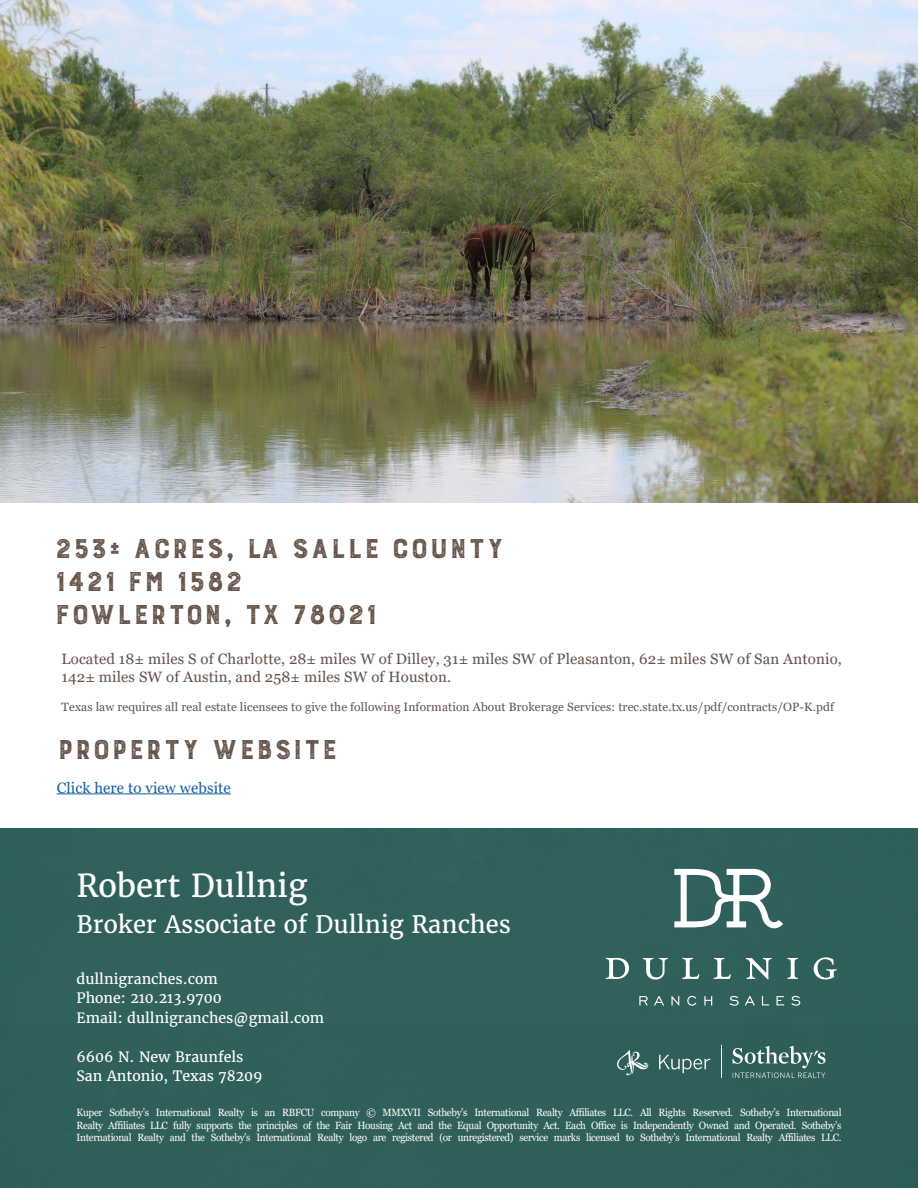
<style>
.page{position:relative;width:918px;height:1188px;background:#fff}
.page>*{position:absolute;margin:0;border:0;box-sizing:border-box;transform-origin:0 0}
.t1{font:300 36px "Burford Rustic";color:#655349}
.t2{font:31.5px "Merriweather";color:#fff}
.t3{font:italic 700 27px/43.5px "Georgia";letter-spacing:.025em;color:#fff}
.t4{font:23.85px "Merriweather";color:#fff}
.t5{font:15px/18px "Georgia";letter-spacing:.01em;color:#655349}
.t6{font:15px "Georgia";letter-spacing:.01em;color:#175d9e}
.t7{font:14.25px "Merriweather";color:#fff}
.t8{font:12px "Georgia";letter-spacing:.01em;color:#655349}
.t9{font:10.5px/12.6px "Georgia";letter-spacing:-.03em;color:#fff;text-align:justify;scale:.95 1}
</style>
<div class="page">
<div style="left:0;top:828px;width:918px;height:360px;background:#2f605b"></div>
<svg style="left:639px;top:996px;width:9px;height:9px"></svg>
<svg style="left:654px;top:996px;width:10px;height:9px"></svg>
<svg style="left:671px;top:996px;width:8px;height:9px"></svg>
<svg style="left:687px;top:996px;width:9px;height:10px"></svg>
<svg style="left:704px;top:996px;width:8px;height:9px"></svg>
<svg style="left:730px;top:996px;width:9px;height:10px"></svg>
<svg style="left:745px;top:996px;width:10px;height:9px"></svg>
<svg style="left:762px;top:996px;width:7px;height:9px"></svg>
<svg style="left:776px;top:996px;width:8px;height:9px"></svg>
<svg style="left:791px;top:996px;width:9px;height:10px"></svg>
<svg style="left:606px;top:958px;width:23px;height:21px"></svg>
<svg style="left:643px;top:958px;width:25px;height:22px"></svg>
<svg style="left:682px;top:958px;width:17px;height:21px"></svg>
<svg style="left:714px;top:958px;width:17px;height:21px"></svg>
<svg style="left:746px;top:958px;width:26px;height:21px"></svg>
<svg style="left:787px;top:958px;width:11px;height:21px"></svg>
<svg style="left:814px;top:957px;width:23px;height:22px"></svg>
<svg style="left:674px;top:869px;width:109px;height:59px"></svg>
<hr style="left:721px;top:1046px;width:1px;height:32px;background:#fff">
<svg style="left:732px;top:1046px;width:94px;height:32px"></svg>
<svg style="left:659px;top:1055px;width:51px;height:18px"></svg>
<svg style="left:617px;top:1049px;width:32px;height:26px"></svg>
<img style="left:0;top:0;width:918px;height:502px">
<hr style="left:57px;top:794px;width:174px;height:1px;background:#175d9e">
<p class="t1" style="left:54px;top:530px;width:452px">253± acres, la salle County</p>
<p class="t1" style="left:54px;top:563px;width:191px">1421 FM 1582</p>
<p class="t1" style="left:54px;top:596px;width:325px">Fowlerton, TX 78021</p>
<p class="t5" style="left:62px;top:650px;width:782px">Located 18± miles S of Charlotte, 28± miles W of Dilley, 31± miles SW of Pleasanton, 62± miles SW of San Antonio,<br>142± miles SW of Austin, and 258± miles SW of Houston.</p>
<p class="t8" style="left:62px;top:699px;width:774px">Texas law requires all real estate licensees to give the following Information About Brokerage Services: trec.state.tx.us/pdf/contracts/OP-K.pdf</p>
<p class="t1" style="left:57px;top:731px;width:277px">property website</p>
<p class="t6" style="left:57px;top:778px;width:176px">Click here to view website</p>
<p class="t2" style="left:77px;top:866px;width:232px">Robert Dullnig</p>
<p class="t4" style="left:77px;top:909px;width:436px">Broker Associate of Dullnig Ranches</p>
<p class="t7" style="left:77px;top:969px;width:143px">dullnigranches.com</p>
<p class="t7" style="left:77px;top:989px;width:147px">Phone: 210.213.9700</p>
<p class="t7" style="left:77px;top:1009px;width:249px">Email: dullnigranches@gmail.com</p>
<p class="t7" style="left:77px;top:1048px;width:168px">6606 N. New Braunfels</p>
<p class="t7" style="left:77px;top:1067px;width:188px">San Antonio, Texas 78209</p>
<p class="t9" style="left:77px;top:1106px;width:807px">Kuper Sotheby’s International Realty is an RBFCU company © MMXVII Sotheby’s International Realty Affiliates LLC. All Rights Reserved. Sotheby’s International Realty Affiliates LLC fully supports the principles of the Fair Housing Act and the Equal Opportunity Act. Each Office is Independently Owned and Operated. Sotheby’s International Realty and the Sotheby’s International Realty logo are registered (or unregistered) service marks licensed to Sotheby’s International Realty Affiliates LLC.</p>
<h3 class="t3" style="left:68px;top:1061px;width:234px">253± Acres<br>La Salle County</h3>
</div>
